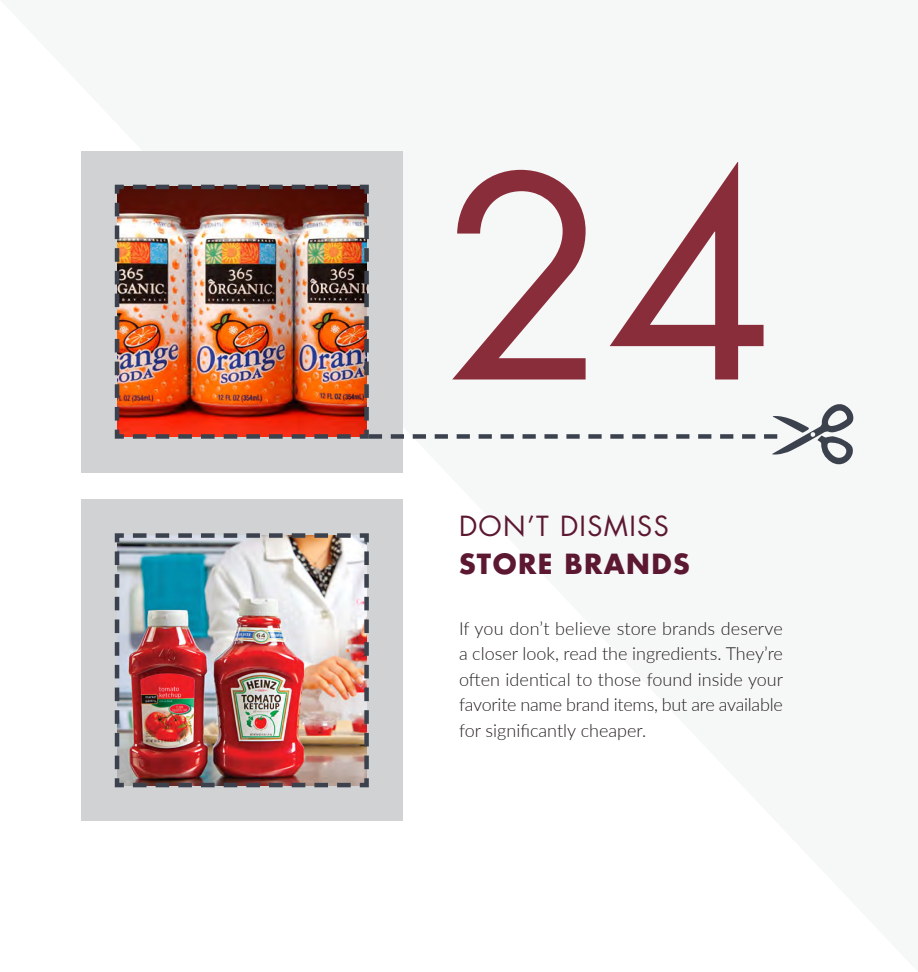
<style>
.page{position:relative;width:918px;height:972px;background:#fff}
.page>*{position:absolute;margin:0;border:0;box-sizing:border-box;transform-origin:0 0}
.t1{font:273.3px "Futura";color:#8a2d3a}
.t2{font:27px/38.2px "Futura";letter-spacing:.05em;color:#5d1831}
.t3{font:300 18px/25.5px "Lato";letter-spacing:-.015em;color:#231f20;text-align:justify}
.s1{font-weight:700}
</style>
<div class="page">
<div style="left:81px;top:151px;width:322px;height:321px;background:#d1d2d4"></div>
<img style="left:114px;top:184px;width:255px;height:255px">
<div style="left:81px;top:500px;width:322px;height:321px;background:#d1d2d4"></div>
<img style="left:114px;top:533px;width:255px;height:255px">
<svg style="left:364px;top:198px;width:489px;height:267px"></svg>
<p class="t1" style="left:441px;top:105px;width:337px">24</p>
<p class="t2" style="left:459px;top:507px;width:232px">DON’T DISMISS<br><span class="s1">STORE BRANDS</span></p>
<p class="t3" style="left:459px;top:615px;width:326px">If you don’t believe store brands deserve a closer look, read the ingredients. They’re often identical to those found inside your favorite name brand items, but are available for significantly cheaper.</p>
</div>
